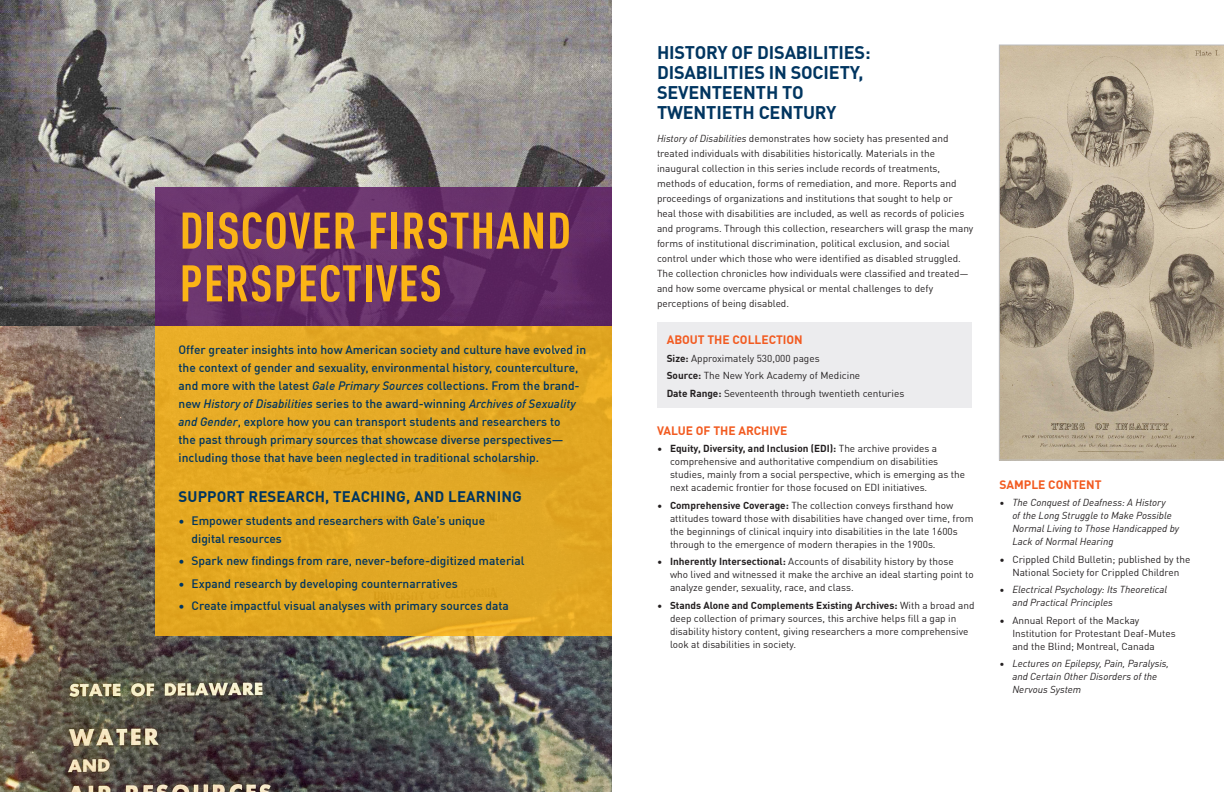
<style>
.page{position:relative;width:1224px;height:792px;background:#fff}
.page>*{position:absolute;margin:0;border:0;box-sizing:border-box;transform-origin:0 0}
.t1{font:700 condensed 50.6px/52.7px "DIN Offc";letter-spacing:.02em;color:#fbb416}
.Header_Subheads{font:700 18px/20px "DIN Offc";letter-spacing:-.01em;color:#003560}
.New_Subheads_1{font:700 15px "DIN Offc";letter-spacing:.01em;color:#003560}
.New_Body_Copy{font:500 12px/18px "DIN Offc";color:#003560}
.New_Body_Bullet{font:500 12px/18px "DIN Offc";color:#003560}
.New_Subheads_1-2{font:700 12px "DIN Offc";color:#f25b21}
.New_Body_Bullet-2{font:10px/13px "DIN Offc";color:#231f20}
.New_Body_Copy-2{font:10px/15px "DIN Offc";color:#231f20}
.New_Body_Bullet_Ital{font:italic 10px/13px "DIN Offc";color:#231f20}
.Body_Copy_Indented{font:10px "DIN Offc";color:#231f20}
.s1{font-style:italic}
.s2{font-weight:700}
</style>
<div class="page">
<img style="left:0;top:0;width:612px;height:792px">
<div style="left:156px;top:326px;width:456px;height:310px;background:#e2a824"></div>
<div style="left:657px;top:323px;width:314px;height:85px;background:#ececee"></div>
<svg style="left:156px;top:188px;width:456px;height:138px;background:#612b65"></svg>
<svg style="left:999px;top:45px;width:225px;height:415px;background:#b0a38d"></svg>
<h1 class="t1" style="left:180px;top:204px;width:393px">DISCOVER FIRSTHAND<br>PERSPECTIVES</h1>
<p class="New_Body_Copy" style="left:179px;top:341px;width:409px">Offer greater insights into how American society and culture have evolved in the context of gender and sexuality, environmental history, counterculture, and more with the latest <span class="s1">Gale Primary Sources</span> collections. From the brand&shy;new <span class="s1">History of Disabilities</span> series to the award-winning <span class="s1">Archives of Sexuality and Gender</span>, explore how you can transport students and researchers to<br>the past through primary sources that showcase diverse perspectives— including those that have been neglected in traditional scholarship.</p>
<p class="New_Subheads_1" style="left:179px;top:487px;width:345px">SUPPORT RESEARCH, TEACHING, AND LEARNING</p>
<p class="New_Body_Bullet" style="left:192px;top:511px;width:295px;text-indent:-13px">• Empower students and researchers with Gale’s unique digital resources</p>
<p class="New_Body_Bullet" style="left:179px;top:552px;width:347px">• Spark new findings from rare, never-before-digitized material</p>
<p class="New_Body_Bullet" style="left:179px;top:574px;width:281px">• Expand research by developing counternarratives</p>
<p class="New_Body_Bullet" style="left:179px;top:597px;width:332px">• Create impactful visual analyses with primary sources data</p>
<p class="Header_Subheads" style="left:657px;top:42px;width:215px">HISTORY OF DISABILITIES:<br>DISABILITIES IN SOCIETY,<br>SEVENTEENTH TO<br>TWENTIETH CENTURY</p>
<p class="New_Body_Copy-2" style="left:657px;top:131px;width:318px"><span class="s1">History of Disabilities</span> demonstrates how society has presented and treated individuals with disabilities historically. Materials in the inaugural collection in this series include records of treatments, methods of education, forms of remediation, and more. Reports and proceedings of organizations and institutions that sought to help or heal those with disabilities are included, as well as records of policies and programs. Through this collection, researchers will grasp the many forms of institutional discrimination, political exclusion, and social control under which those who were identified as disabled struggled.<br>The collection chronicles how individuals were classified and treated— and how some overcame physical or mental challenges to defy perceptions of being disabled.</p>
<p class="New_Subheads_1-2" style="left:667px;top:332px;width:138px">ABOUT THE COLLECTION</p>
<p class="Body_Copy_Indented" style="left:667px;top:352px;width:154px"><span class="s2">Size:</span> Approximately 530,000 pages</p>
<p class="Body_Copy_Indented" style="left:667px;top:369px;width:195px"><span class="s2">Source:</span> The New York Academy of Medicine</p>
<p class="Body_Copy_Indented" style="left:667px;top:387px;width:239px"><span class="s2">Date Range:</span> Seventeenth through twentieth centuries</p>
<p class="New_Subheads_1-2" style="left:657px;top:422px;width:132px">VALUE OF THE ARCHIVE</p>
<p class="New_Body_Bullet-2" style="left:670px;top:442px;width:297px;text-indent:-13px">• <span class="s2">Equity, Diversity, and Inclusion (EDI):</span> The archive provides a comprehensive and authoritative compendium on disabilities studies, mainly from a social perspective, which is emerging as the next academic frontier for those focused on EDI initiatives.</p>
<p class="New_Body_Bullet-2" style="left:670px;top:499px;width:305px;text-indent:-13px">• <span class="s2">Comprehensive Coverage:</span> The collection conveys firsthand how attitudes toward those with disabilities have changed over time, from the beginnings of clinical inquiry into disabilities in the late 1600s through to the emergence of modern therapies in the 1900s.</p>
<p class="New_Body_Bullet-2" style="left:670px;top:555px;width:305px;text-indent:-13px">• <span class="s2">Inherently Intersectional:</span> Accounts of disability history by those who lived and witnessed it make the archive an ideal starting point to analyze gender, sexuality, race, and class.</p>
<p class="New_Body_Bullet-2" style="left:670px;top:599px;width:306px;text-indent:-13px">• <span class="s2">Stands Alone and Complements Existing Archives:</span> With a broad and deep collection of primary sources, this archive helps fill a gap in disability history content, giving researchers a more comprehensive look at disabilities in society.</p>
<p class="New_Subheads_1-2" style="left:999px;top:477px;width:104px">SAMPLE CONTENT</p>
<p class="New_Body_Bullet_Ital" style="left:1012px;top:496px;width:168px;text-indent:-13px">• The Conquest of Deafness: A History<br>of the Long Struggle to Make Possible Normal Living to Those Handicapped by Lack of Normal Hearing</p>
<p class="New_Body_Bullet-2" style="left:999px;top:553px;width:192px;text-align:center">• Crippled Child Bulletin; published by the<br>National Society for Crippled Children</p>
<p class="New_Body_Bullet_Ital" style="left:1012px;top:583px;width:157px;text-indent:-13px">• Electrical Psychology: Its Theoretical and Practical Principles</p>
<p class="New_Body_Bullet-2" style="left:1012px;top:614px;width:165px;text-indent:-13px">• Annual Report of the Mackay<br>Institution for Protestant Deaf-Mutes and the Blind; Montreal, Canada</p>
<p class="New_Body_Bullet_Ital" style="left:1012px;top:657px;width:158px;text-indent:-13px">• Lectures on Epilepsy, Pain, Paralysis, and Certain Other Disorders of the<br>Nervous System</p>
</div>
